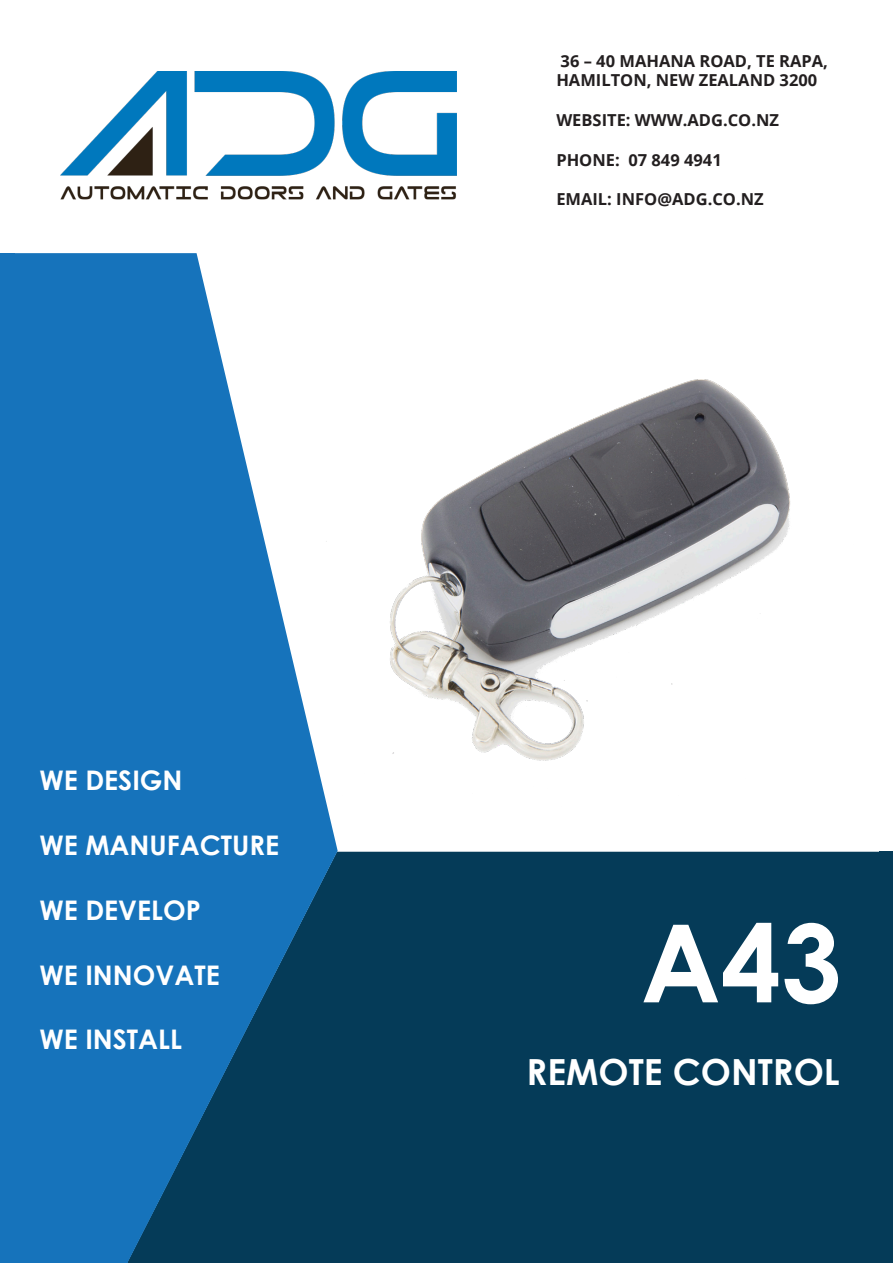
<style>
.page{position:relative;width:893px;height:1263px;background:#fff}
.page>*{position:absolute;margin:0;border:0;box-sizing:border-box;transform-origin:0 0}
.Cover_Page_Header{font:700 108px "Century Gothic";color:#fff}
.Page_Section_Title{font:700 36px "Century Gothic";color:#fff}
.t1{font:700 27px "Century Gothic";color:#fff}
.Page_Section_Title-2{font:700 16.5px "Open Sans";color:#231f20}
</style>
<div class="page">
<img style="left:60px;top:71px;width:397px;height:129px">
<div style="left:338px;top:852px;width:542px;height:391px;background:#053b58"></div>
<svg style="left:14px;top:253px;width:324px;height:1010px;background:#186dad"></svg>
<img style="left:235px;top:274px;width:555px;height:543px">
<div style="left:0;top:253px;width:14px;height:1010px;background:#1673bb"></div>
<div style="left:142px;top:1243px;width:751px;height:20px;background:#053b58"></div>
<div style="left:880px;top:852px;width:13px;height:411px;background:#053b58"></div>
<div style="left:0;top:1230px;width:127px;height:33px;background:#1673bb"></div>
<p class="t1" style="left:39px;top:760px;width:145px">WE DESIGN</p>
<p class="t1" style="left:39px;top:825px;width:241px">WE MANUFACTURE</p>
<p class="t1" style="left:39px;top:889px;width:163px">WE DEVELOP</p>
<p class="t1" style="left:39px;top:954px;width:182px">WE INNOVATE</p>
<p class="t1" style="left:39px;top:1019px;width:144px">WE INSTALL</p>
<p class="Page_Section_Title-2" style="left:561px;top:49px;width:269px">36 – 40 MAHANA ROAD, TE RAPA,</p>
<p class="Page_Section_Title-2" style="left:556px;top:69px;width:262px">HAMILTON, NEW ZEALAND 3200</p>
<p class="Page_Section_Title-2" style="left:556px;top:108px;width:224px">WEBSITE: WWW.ADG.CO.NZ</p>
<p class="Page_Section_Title-2" style="left:556px;top:148px;width:167px">PHONE: 07 849 4941</p>
<p class="Page_Section_Title-2" style="left:556px;top:188px;width:209px">EMAIL: INFO@ADG.CO.NZ</p>
<p class="Cover_Page_Header" style="left:641px;top:881px;width:202px">A43</p>
<p class="Page_Section_Title" style="left:526px;top:1044px;width:315px">REMOTE CONTROL</p>
</div>
